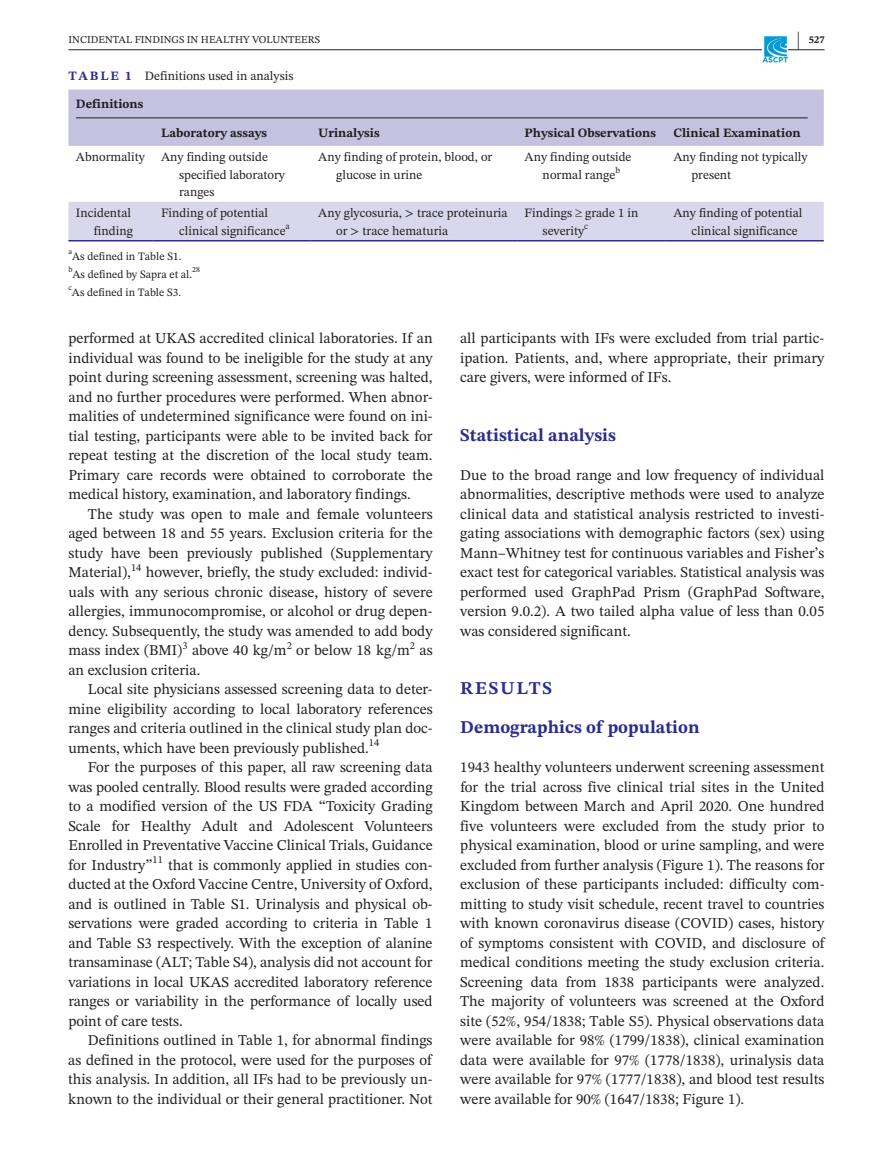
<style>
.page{position:relative;width:893px;height:1174px;background:#fff}
.page>*{position:absolute;margin:0;border:0;box-sizing:border-box;transform-origin:0 0}
.t1{font:700 21px "STIX Two Text";color:#231f20;scale:.42 1}
.t2{font:700 18px/39px "STIX Two Text";color:#2c2d8c}
.t3{font:15px/19.5px "STIX Two Text";color:#231f20;text-align:justify}
.t4{font:12.75px/17.2px "STIX Two Text";color:#231f20}
.t5{font:700 12.75px "STIX Two Text";color:#231f20}
.t6{font:11.25px "STIX Two Text";color:#231f20}
.t7{font:10.5px "STIX Two Text";color:#231f20}
.t8{font:700 10.5px "STIX Two Text";color:#231f20}
.t9{font:8.85px "STIX Two Text";color:#231f20}
.t10{font:7.8px "STIX Two Text";color:#231f20}
.s1{font-weight:700;color:#2c2d8c}
</style>
<div class="page">
<hr style="left:68px;top:49px;width:756px;height:1px;background:#231f20">
<img style="left:762px;top:37px;width:25px;height:25px">
<div style="left:68px;top:90px;width:756px;height:56px;background:#c4c2df"></div>
<div style="left:68px;top:202px;width:756px;height:38px;background:#d9d7eb"></div>
<hr style="left:68px;top:240px;width:86px;height:1px;background:#2c2d8c">
<hr style="left:154px;top:240px;width:157px;height:1px;background:#2c2d8c">
<hr style="left:311px;top:240px;width:206px;height:1px;background:#2c2d8c">
<hr style="left:517px;top:240px;width:149px;height:1px;background:#2c2d8c">
<hr style="left:666px;top:240px;width:158px;height:1px;background:#2c2d8c">
<hr style="left:76px;top:117px;width:732px;height:1px;background:#231f20">
<h1 class="t1" style="left:797px;top:24px;width:8px">|</h1>
<p class="t7" style="left:68px;top:32px;width:253px">INCIDENTAL FINDINGS IN HEALTHY VOLUNTEERS</p>
<p class="t8" style="left:809px;top:32px;width:17px">527</p>
<p class="t4" style="left:68px;top:67px;width:226px"><span class="s1">TABLE 1</span> Definitions used in analysis</p>
<p class="t5" style="left:76px;top:95px;width:69px">Definitions</p>
<p class="t5" style="left:161px;top:123px;width:108px">Laboratory assays</p>
<p class="t5" style="left:318px;top:123px;width:63px">Urinalysis</p>
<p class="t5" style="left:525px;top:123px;width:133px">Physical Observations</p>
<p class="t5" style="left:673px;top:123px;width:129px">Clinical Examination</p>
<p class="t4" style="left:76px;top:148px;width:70px">Abnormality</p>
<p class="t4" style="left:179px;top:148px;width:107px;text-indent:-18px">Any finding outside specified laboratory ranges</p>
<p class="t4" style="left:336px;top:148px;width:158px;text-indent:-18px">Any finding of protein, blood, or glucose in urine</p>
<p class="t4" style="left:525px;top:148px;width:108px;text-align:center">Any finding outside normal range</p>
<p class="t4" style="left:691px;top:148px;width:118px;text-indent:-18px">Any finding not typically present</p>
<p class="t9" style="left:615px;top:163px;width:6px">b</p>
<p class="t4" style="left:76px;top:204px;width:58px;text-align:right">Incidental finding</p>
<p class="t4" style="left:179px;top:204px;width:108px;text-indent:-18px">Finding of potential clinical significance</p>
<p class="t9" style="left:286px;top:220px;width:6px">a</p>
<p class="t10" style="left:68px;top:246px;width:5px">a</p>
<p class="t6" style="left:72px;top:248px;width:111px">As defined in Table S1.</p>
<p class="t10" style="left:68px;top:264px;width:6px">b</p>
<p class="t6" style="left:73px;top:266px;width:121px">As defined by Sapra et al.</p>
<p class="t10" style="left:192px;top:264px;width:9px">28</p>
<p class="t6" style="left:68px;top:284px;width:114px"><sup>c</sup>As defined in Table S3.</p>
<p class="t4" style="left:336px;top:204px;width:173px;text-indent:-18px">Any glycosuria, &gt; trace proteinuria or &gt; trace hematuria</p>
<p class="t4" style="left:543px;top:204px;width:97px;text-indent:-18px">Findings ≥ grade 1 in severity</p>
<p class="t9" style="left:584px;top:220px;width:5px">c</p>
<p class="t4" style="left:691px;top:204px;width:113px;text-indent:-18px">Any finding of potential clinical significance</p>
<p class="t3" style="left:68px;top:328px;width:366px">performed at UKAS accredited clinical laboratories. If an individual was found to be ineligible for the study at any point during screening assessment, screening was halted, and no further procedures were performed. When abnor&shy;malities of undetermined significance were found on ini&shy;tial testing, participants were able to be invited back for repeat testing at the discretion of the local study team.<br>Primary care records were obtained to corroborate the medical history, examination, and laboratory findings.</p>
<p class="t3" style="left:68px;top:504px;width:366px;text-indent:20px">The study was open to male and female volunteers aged between 18 and 55 years. Exclusion criteria for the study have been previously published (Supplementary Material),</p>
<p class="t7" style="left:131px;top:559px;width:12px">14</p>
<p class="t3" style="left:68px;top:562px;width:366px;text-indent:77px">however, briefly, the study excluded: individ&shy;uals with any serious chronic disease, history of severe allergies, immunocompromise, or alcohol or drug depen&shy;dency. Subsequently, the study was amended to add body mass index (BMI)</p>
<p class="t7" style="left:182px;top:637px;width:7px">3</p>
<p class="t3" style="left:192px;top:640px;width:96px">above 40 kg/m</p>
<p class="t7" style="left:287px;top:637px;width:7px">2</p>
<p class="t3" style="left:296px;top:640px;width:115px">or below 18 kg/m</p>
<p class="t7" style="left:410px;top:637px;width:7px">2</p>
<p class="t3" style="left:420px;top:640px;width:15px">as</p>
<p class="t3" style="left:68px;top:660px;width:133px">an exclusion criteria.</p>
<p class="t3" style="left:88px;top:679px;width:346px">Local site physicians assessed screening data to deter-</p>
<p class="t3" style="left:68px;top:699px;width:366px">mine eligibility according to local laboratory references</p>
<p class="t3" style="left:68px;top:718px;width:366px">ranges and criteria outlined in the clinical study plan doc-</p>
<p class="t3" style="left:68px;top:738px;width:302px">uments, which have been previously published.</p>
<p class="t7" style="left:369px;top:735px;width:12px">14</p>
<p class="t3" style="left:68px;top:757px;width:366px;text-indent:20px">For the purposes of this paper, all raw screening data was pooled centrally. Blood results were graded according to a modified version of the US FDA “Toxicity Grading Scale for Healthy Adult and Adolescent Volunteers Enrolled in Preventative Vaccine Clinical Trials, Guidance for Industry”</p>
<p class="t7" style="left:153px;top:852px;width:12px">11</p>
<p class="t3" style="left:68px;top:855px;width:366px;text-indent:100px">that is commonly applied in studies con&shy;ducted at the Oxford Vaccine Centre, University of Oxford, and is outlined in Table S1. Urinalysis and physical ob&shy;servations were graded according to criteria in Table 1 and Table S3 respectively. With the exception of alanine transaminase (ALT; Table S4), analysis did not account for variations in local UKAS accredited laboratory reference ranges or variability in the performance of locally used point of care tests.</p>
<p class="t3" style="left:68px;top:1030px;width:366px;text-indent:20px">Definitions outlined in Table 1, for abnormal findings as defined in the protocol, were used for the purposes of this analysis. In addition, all IFs had to be previously un&shy;known to the individual or their general practitioner. Not</p>
<p class="t3" style="left:460px;top:328px;width:366px">all participants with IFs were excluded from trial partic&shy;ipation. Patients, and, where appropriate, their primary care givers, were informed of IFs.</p>
<p class="t2" style="left:460px;top:416px;width:157px">Statistical analysis</p>
<p class="t3" style="left:460px;top:465px;width:366px">Due to the broad range and low frequency of individual abnormalities, descriptive methods were used to analyze clinical data and statistical analysis restricted to investi&shy;gating associations with demographic factors (sex) using Mann–Whitney test for continuous variables and Fisher’s exact test for categorical variables. Statistical analysis was performed used GraphPad Prism (GraphPad Software, version 9.0.2). A two tailed alpha value of less than 0.05 was considered significant.</p>
<p class="t2" style="left:460px;top:669px;width:241px">RESULTS<br>Demographics of population</p>
<p class="t3" style="left:460px;top:757px;width:366px">1943 healthy volunteers underwent screening assessment for the trial across five clinical trial sites in the United Kingdom between March and April 2020. One hundred five volunteers were excluded from the study prior to physical examination, blood or urine sampling, and were excluded from further analysis (Figure 1). The reasons for exclusion of these participants included: difficulty com&shy;mitting to study visit schedule, recent travel to countries with known coronavirus disease (COVID) cases, history of symptoms consistent with COVID, and disclosure of medical conditions meeting the study exclusion criteria.<br>Screening data from 1838 participants were analyzed.<br>The majority of volunteers was screened at the Oxford site (52%, 954/1838; Table S5). Physical observations data were available for 98% (1799/1838), clinical examination data were available for 97% (1778/1838), urinalysis data were available for 97% (1777/1838), and blood test results were available for 90% (1647/1838; Figure 1).</p>
</div>
